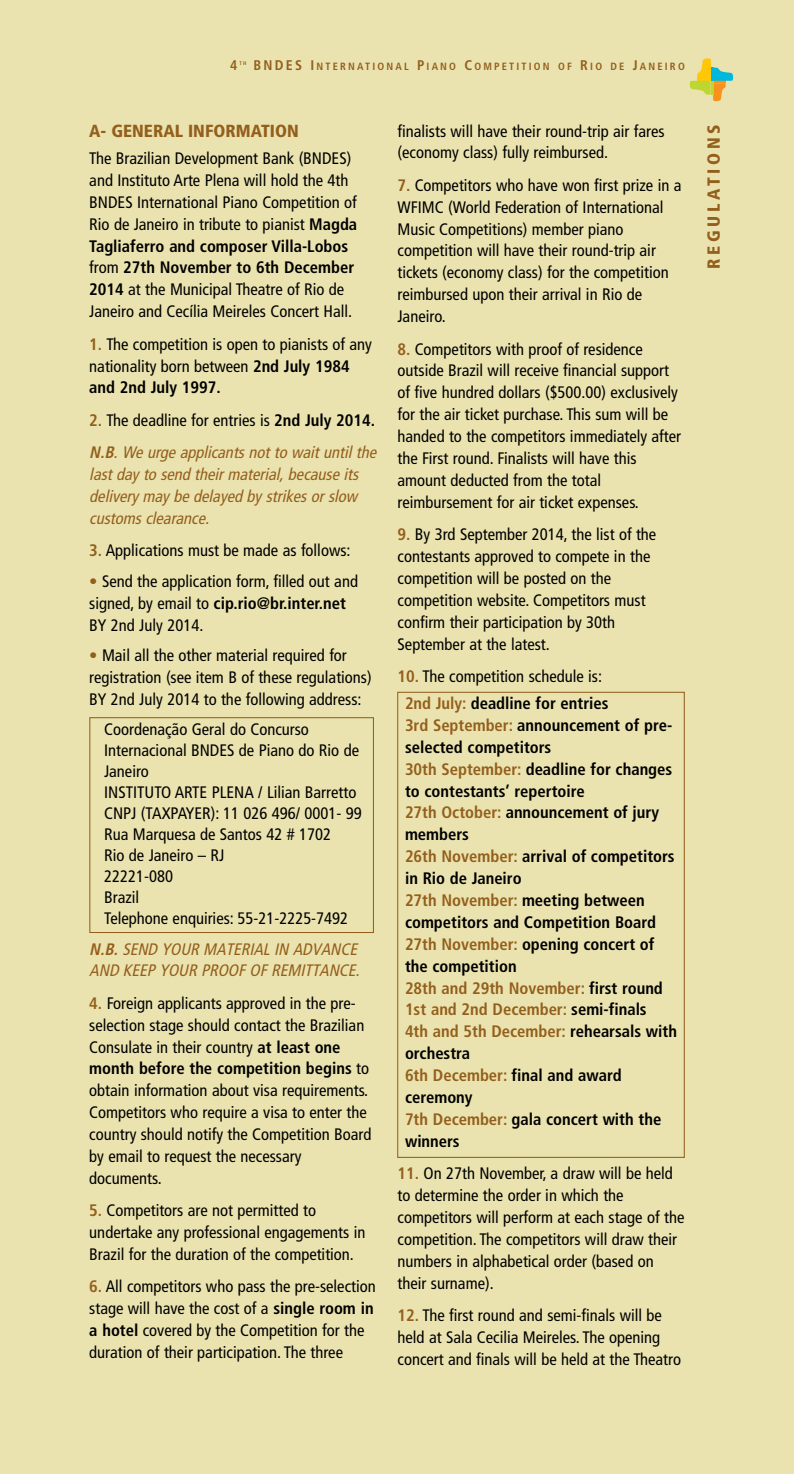
<style>
.page{position:relative;width:794px;height:1474px;background:#fff}
.page>*{position:absolute;margin:0;border:0;box-sizing:border-box;transform-origin:0 0}
.t1{font:900 condensed 17.5px "Frutiger";color:#935f1c}
.t2{font:900 condensed 17.5px "Frutiger";letter-spacing:.21em;color:#935f1c}
.t3{font:condensed 16.62px/21.9px "Frutiger";color:#000}
.t4{font:700 condensed 16.62px/21.9px "Frutiger";color:#000}
.t5{font:italic condensed 16.62px/21.9px "Frutiger";color:#935f1c}
.t6{font:700 condensed 14px "Frutiger";color:#935f1c}
.t7{font:700 condensed 10.5px "Frutiger";letter-spacing:.21em;color:#935f1c}
.t8{font:700 condensed 5.25px "Frutiger";color:#935f1c}
.s1{font-size:14px}
.s2{font-weight:700}
.s3{font-weight:700;color:#935f1c}
.s4{font-weight:700;font-style:normal}
.s5{font-style:normal;color:#000}
.s6{font-weight:700;font-style:normal;color:#000}
.s7{color:#935f1c}
</style>
<div class="page">
<div style="left:0;top:0;width:794px;height:1473px;background:#ebe3af"></div>
<svg style="left:690px;top:58px;width:43px;height:44px"></svg>
<svg style="left:89px;top:691px;width:596px;height:467px"></svg>
<p class="t6" style="left:230px;top:60px;width:9px">4</p>
<p class="t8" style="left:239px;top:61px;width:8px">TH</p>
<p class="t7" style="left:254px;top:62px;width:433px"><span class="s1">BNDES I</span>NTERNATIONAL <span class="s1">P</span>IANO <span class="s1">C</span>OMPETITION OF <span class="s1">R</span>IO DE <span class="s1">J</span>ANEIRO</p>
<p class="t1" style="left:89px;top:124px;width:211px">A- GENERAL INFORMATION</p>
<p class="t3" style="left:89px;top:149px;width:269px">The Brazilian Development Bank (BNDES) and Instituto Arte Plena will hold the 4th BNDES International Piano Competition of Rio de Janeiro in tribute to pianist <span class="s2">Magda Tagliaferro and composer Villa-Lobos </span>from <span class="s2">27th November to 6th December 2014</span> at the Municipal Theatre of Rio de Janeiro and Cecília Meireles Concert Hall.</p>
<p class="t3" style="left:89px;top:334px;width:284px"><span class="s3">1.</span> The competition is open to pianists of any nationality born between <span class="s2">2nd July 1984 and 2nd July 1997.</span></p>
<p class="t5" style="left:89px;top:405px;width:292px;line-height:32.4px"><span class="s4">2.</span> <span class="s5">The deadline for entries is</span> <span class="s6">2nd July 2014.<br></span><span class="s2">N.B</span>.We urge applicantsnotto waituntilthe</p>
<p class="t5" style="left:89px;top:464px;width:274px;text-align:justify">lastday to send theirmaterial,because its delivery may be delayed by strikesorslow customsclearance.</p>
<p class="t3" style="left:89px;top:541px;width:263px"><span class="s3">3.</span> Applications must be made as follows:</p>
<p class="t3" style="left:89px;top:571px;width:270px"><span class="s7">•</span> Send the application form, filled out and signed, by email to <span class="s2">cip.rio@br.inter.net<br></span>BY 2nd July 2014.</p>
<p class="t3" style="left:89px;top:646px;width:284px"><span class="s7">•</span> Mail all the other material required for registration (see item B of these regulations)<br>BY 2nd July 2014 to the following address:</p>
<p class="t3" style="left:104px;top:720px;width:259px;line-height:21px">Coordenação Geral do Concurso<br>Internacional BNDES de Piano do Rio de<br>Janeiro<br>INSTITUTO ARTE PLENA / Lilian Barretto<br>CNPJ (TAXPAYER): 11 026 496/ 0001- 99<br>Rua Marquesa de Santos 42 # 1702<br>Rio de Janeiro – RJ<br>22221-080<br>Brazil<br>Telephone enquiries: 55-21-2225-7492</p>
<p class="t5" style="left:89px;top:939px;width:275px"><span class="s2">N.B.</span> SEND YOUR MATERIAL IN ADVANCE<br>AND KEEP YOUR PROOF OF REMITTANCE.</p>
<p class="t3" style="left:89px;top:993px;width:284px"><span class="s3">4.</span> Foreign applicants approved in the pre&shy;selection stage should contact the Brazilian Consulate in their country <span class="s2">at least one month before the competition begins</span> to obtain information about visa requirements.<br>Competitors who require a visa to enter the country should notify the Competition Board by email to request the necessary documents.</p>
<p class="t3" style="left:89px;top:1200px;width:278px"><span class="s3">5.</span> Competitors are not permitted to undertake any professional engagements in<br>Brazil for the duration of the competition.</p>
<p class="t3" style="left:89px;top:1276px;width:288px"><span class="s3">6.</span> All competitors who pass the pre-selection stage will have the cost of a <span class="s2">single room in a hotel</span> covered by the Competition for the duration of their participation. The three</p>
<p class="t3" style="left:397px;top:121px;width:268px">finalists will have their round-trip air fares (economy class) fully reimbursed.</p>
<p class="t3" style="left:397px;top:175px;width:285px"><span class="s3">7.</span> Competitors who have won first prize in a WFIMC (World Federation of International Music Competitions) member piano competition will have their round-trip air tickets (economy class) for the competition reimbursed upon their arrival in Rio de Janeiro.</p>
<p class="t3" style="left:397px;top:339px;width:285px"><span class="s3">8.</span> Competitors with proof of residence outside Brazil will receive financial support of five hundred dollars ($500.00) exclusively for the air ticket purchase. This sum will be handed to the competitors immediately after the First round. Finalists will have this amount deducted from the total reimbursement for air ticket expenses.</p>
<p class="t3" style="left:397px;top:524px;width:260px"><span class="s3">9.</span> By 3rd September 2014, the list of the contestants approved to compete in the competition will be posted on the competition website. Competitors must confirm their participation by 30th September at the latest.</p>
<p class="t3" style="left:397px;top:664px;width:213px;line-height:27.1px;text-align:center"><span class="s3">10.</span> The competition schedule is:<br><span class="s3">2nd July:</span> <span class="s2">deadline for entries</span></p>
<p class="t4" style="left:405px;top:715px;width:273px"><span class="s7">3rd September:</span> announcement of pre&shy;selected competitors<br><span class="s7">30th September:</span> deadline for changes to contestants’ repertoire<br><span class="s7">27th October:</span> announcement of jury members<br><span class="s7">26th November:</span> arrival of competitors in Rio de Janeiro<br><span class="s7">27th November:</span> meeting between competitors and Competition Board<br><span class="s7">27th November:</span> opening concert of the competition<br><span class="s7">28th and 29th November:</span> first round<br><span class="s7">1st and 2nd December:</span> semi-finals<br><span class="s7">4th and 5th December:</span> rehearsals with orchestra<br><span class="s7">6th December:</span> final and award ceremony<br><span class="s7">7th December:</span> gala concert with the winners</p>
<p class="t3" style="left:397px;top:1163px;width:288px"><span class="s3">11.</span> On 27th November, a draw will be held to determine the order in which the competitors will perform at each stage of the competition. The competitors will draw their numbers in alphabetical order (based on their surname).</p>
<p class="t3" style="left:397px;top:1305px;width:285px"><span class="s3">12.</span> The first round and semi-finals will be held at Sala Cecilia Meireles. The opening concert and finals will be held at the Theatro</p>
<p class="t2" style="left:706px;top:269px;width:146px;rotate:-90deg">REGULATIONS</p>
</div>
